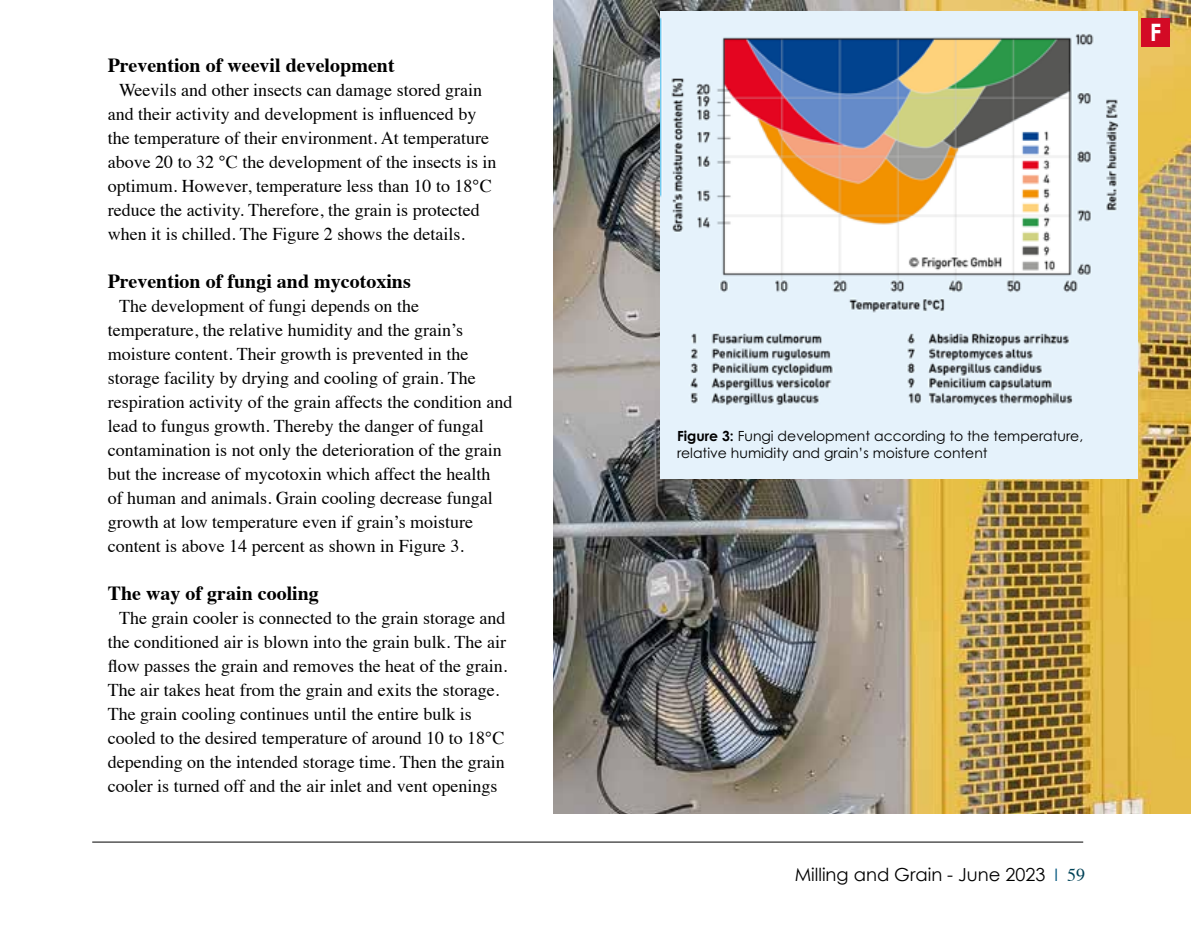
<style>
.page{position:relative;width:1191px;height:928px;background:#fff}
.page>*{position:absolute;margin:0;border:0;box-sizing:border-box;transform-origin:0 0}
.t1{font:700 24px "Century Gothic Pro";color:#fff}
.t2{font:700 20px "Times";color:#000}
.t3{font:18px/24px "Times";color:#000}
.t4{font:18px "Century Gothic";color:#000}
.t5{font:14px/16.8px "Century Gothic Pro";color:#000}
.s1{font-weight:700}
.s2{font-family:"Times";color:#00557e}
.s3{font-family:"Times";color:#004257}
</style>
<div class="page">
<img style="left:553px;top:0;width:638px;height:813px">
<img style="left:660px;top:12px;width:477px;height:466px">
<hr style="left:92px;top:841px;width:991px;height:1px;background:#000">
<div style="left:1141px;top:18px;width:28px;height:28px;background:#d30a25"></div>
<p class="t2" style="left:108px;top:46px;width:288px">Prevention of weevil development</p>
<p class="t3" style="left:108px;top:76px;width:390px;text-indent:11px">Weevils and other insects can damage stored grain and their activity and development is influenced by the temperature of their environment. At temperature above 20 to 32 °C the development of the insects is in optimum. However, temperature less than 10 to 18°C reduce the activity. Therefore, the grain is protected when it is chilled. The Figure 2 shows the details.</p>
<p class="t2" style="left:108px;top:262px;width:304px">Prevention of fungi and mycotoxins</p>
<p class="t3" style="left:108px;top:292px;width:406px;text-indent:11px">The development of fungi depends on the temperature, the relative humidity and the grain’s moisture content. Their growth is prevented in the storage facility by drying and cooling of grain. The respiration activity of the grain affects the condition and lead to fungus growth. Thereby the danger of fungal contamination is not only the deterioration of the grain but the increase of mycotoxin which affect the health<br>of human and animals. Grain cooling decrease fungal growth at low temperature even if grain’s moisture content is above 14 percent as shown in Figure 3.</p>
<p class="t2" style="left:108px;top:574px;width:213px">The way of grain cooling</p>
<p class="t3" style="left:108px;top:604px;width:401px;text-indent:11px">The grain cooler is connected to the grain storage and the conditioned air is blown into the grain bulk. The air flow passes the grain and removes the heat of the grain.<br>The air takes heat from the grain and exits the storage.<br>The grain cooling continues until the entire bulk is cooled to the desired temperature of around 10 to 18°C depending on the intended storage time. Then the grain cooler is turned off and the air inlet and vent openings</p>
<h1 class="t1" style="left:1149px;top:17px;width:13px">F</h1>
<p class="t5" style="left:677px;top:428px;width:408px"><span class="s1">Figure 3:</span> Fungi development according to the temperature, relative humidity and grain’s moisture content</p>
<p class="t4" style="left:794px;top:863px;width:292px">Milling and Grain - June 2023 <span class="s2">|</span> <span class="s3">59</span></p>
</div>
